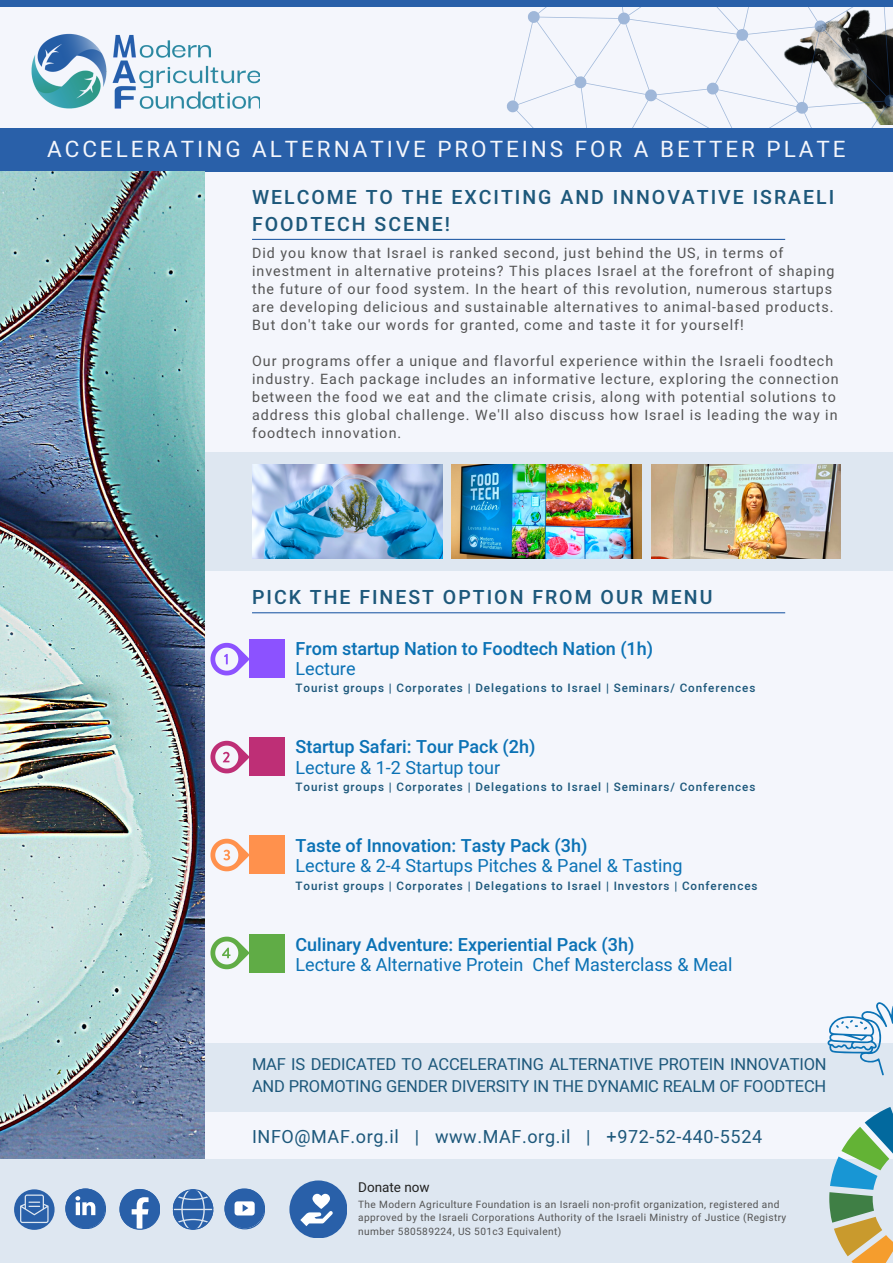
<style>
.page{position:relative;width:893px;height:1264px;background:#fff}
.page>*{position:absolute;margin:0;border:0;box-sizing:border-box;transform-origin:0 0}
.t1{font:22.5px "Heebo";letter-spacing:.13em;color:#f4f6fc}
.t2{font:500 19.5px/27px "Heebo";letter-spacing:.1em;color:#1d587b}
.t3{font:500 18px "Heebo";color:#0b72b5}
.t4{font:18px "Heebo";color:#0b72b5}
.t5{font:18px "Heebo";letter-spacing:.035em;color:#1d587b}
.t6{font:16.5px/22.5px "Heebo";letter-spacing:-.01em;color:#1d587b}
.t7{font:14.25px/18px "Heebo";letter-spacing:.07em;color:#545454}
.t8{font:13.5px "Heebo";color:#222}
.t9{font:500 11.7px "Heebo";letter-spacing:.08em;color:#1d587b}
.t10{font:10.05px/13.5px "Heebo";letter-spacing:.04em;color:#545454}
</style>
<div class="page">
<div style="left:0;top:0;width:892px;height:1262px;background:#f4f6fc"></div>
<div style="left:0;top:1159px;width:892px;height:103px;background:#dee7f1"></div>
<div style="left:204px;top:452px;width:688px;height:119px;background:#dee7f1"></div>
<div style="left:204px;top:1043px;width:688px;height:68px;background:#dee7f1"></div>
<img style="left:252px;top:464px;width:190px;height:94px">
<img style="left:451px;top:464px;width:190px;height:94px">
<img style="left:651px;top:464px;width:189px;height:94px">
<img style="left:31px;top:33px;width:229px;height:76px">
<div style="left:0;top:128px;width:892px;height:43px;background:#2960a9"></div>
<svg style="left:829px;top:1107px;width:63px;height:155px"></svg>
<svg style="left:506px;top:6px;width:386px;height:122px"></svg>
<div style="left:0;top:0;width:892px;height:6px;background:#2960a9"></div>
<svg style="left:14px;top:1189px;width:41px;height:40px"></svg>
<svg style="left:65px;top:1188px;width:41px;height:41px"></svg>
<svg style="left:119px;top:1189px;width:41px;height:40px"></svg>
<svg style="left:173px;top:1189px;width:40px;height:40px"></svg>
<svg style="left:224px;top:1188px;width:41px;height:41px"></svg>
<div style="left:289px;top:1180px;width:58px;height:58px;background:#2960a9;border-radius:50%"></div>
<svg style="left:300px;top:1193px;width:33px;height:33px"></svg>
<hr style="left:252px;top:239px;width:533px;height:1px;background:#2960a9">
<hr style="left:252px;top:612px;width:533px;height:1px;background:#2960a9">
<img style="left:0;top:171px;width:204px;height:987px">
<svg style="left:204px;top:636px;width:46px;height:46px"></svg>
<svg style="left:204px;top:832px;width:45px;height:46px"></svg>
<svg style="left:204px;top:929px;width:46px;height:47px"></svg>
<svg style="left:204px;top:734px;width:46px;height:46px"></svg>
<svg style="left:827px;top:1002px;width:65px;height:73px"></svg>
<div style="left:249px;top:639px;width:35px;height:38px;background:#8c52ff"></div>
<div style="left:249px;top:737px;width:35px;height:38px;background:#be2f76"></div>
<div style="left:249px;top:835px;width:35px;height:39px;background:#ff914d"></div>
<div style="left:249px;top:934px;width:35px;height:38px;background:#60ac46"></div>
<p class="t1" style="left:47px;top:133px;width:799px">ACCELERATING ALTERNATIVE PROTEINS FOR A BETTER PLATE</p>
<p class="t2" style="left:252px;top:185px;width:583px">WELCOME TO THE EXCITING AND INNOVATIVE ISRAELI<br>FOODTECH SCENE!</p>
<p class="t7" style="left:252px;top:245px;width:584px">Did you know that Israel is ranked second, just behind the US, in terms of investment in alternative proteins? This places Israel at the forefront of shaping the future of our food system. In the heart of this revolution, numerous startups are developing delicious and sustainable alternatives to animal-based products.<br>But don't take our words for granted, come and taste it for yourself!</p>
<p class="t7" style="left:252px;top:353px;width:588px">Our programs offer a unique and flavorful experience within the Israeli foodtech industry. Each package includes an informative lecture, exploring the connection between the food we eat and the climate crisis, along with potential solutions to address this global challenge. We'll also discuss how Israel is leading the way in foodtech innovation.</p>
<p class="t2" style="left:252px;top:584px;width:462px">PICK THE FINEST OPTION FROM OUR MENU</p>
<p class="t3" style="left:295px;top:636px;width:359px">From startup Nation to Foodtech Nation (1h)</p>
<p class="t4" style="left:295px;top:656px;width:62px">Lecture</p>
<p class="t9" style="left:295px;top:680px;width:461px">Tourist groups | Corporates | Delegations to Israel | Seminars/ Conferences</p>
<p class="t3" style="left:295px;top:734px;width:241px">Startup Safari: Tour Pack (2h)</p>
<p class="t4" style="left:295px;top:754px;width:206px">Lecture &amp; 1-2 Startup tour</p>
<p class="t9" style="left:295px;top:778px;width:461px">Tourist groups | Corporates | Delegations to Israel | Seminars/ Conferences</p>
<p class="t3" style="left:295px;top:833px;width:293px">Taste of Innovation: Tasty Pack (3h)</p>
<p class="t4" style="left:295px;top:853px;width:388px">Lecture &amp; 2-4 Startups Pitches &amp; Panel &amp; Tasting</p>
<p class="t9" style="left:295px;top:877px;width:463px">Tourist groups | Corporates | Delegations to Israel | Investors | Conferences</p>
<p class="t3" style="left:295px;top:931px;width:340px">Culinary Adventure: Experiential Pack (3h)</p>
<p class="t4" style="left:295px;top:951px;width:438px">Lecture &amp; Alternative Protein Chef Masterclass &amp; Meal</p>
<p class="t6" style="left:252px;top:1053px;width:576px">MAF IS DEDICATED TO ACCELERATING ALTERNATIVE PROTEIN INNOVATION<br>AND PROMOTING GENDER DIVERSITY IN THE DYNAMIC REALM OF FOODTECH</p>
<p class="t5" style="left:252px;top:1123px;width:511px">INFO@MAF.org.il | www.MAF.org.il | +972-52-440-5524</p>
<p class="t8" style="left:358px;top:1177px;width:73px">Donate now</p>
<p class="t10" style="left:358px;top:1197px;width:429px">The Modern Agriculture Foundation is an Israeli non-profit organization, registered and approved by the Israeli Corporations Authority of the Israeli Ministry of Justice (Registry number 580589224, US 501c3 Equivalent)</p>
</div>
